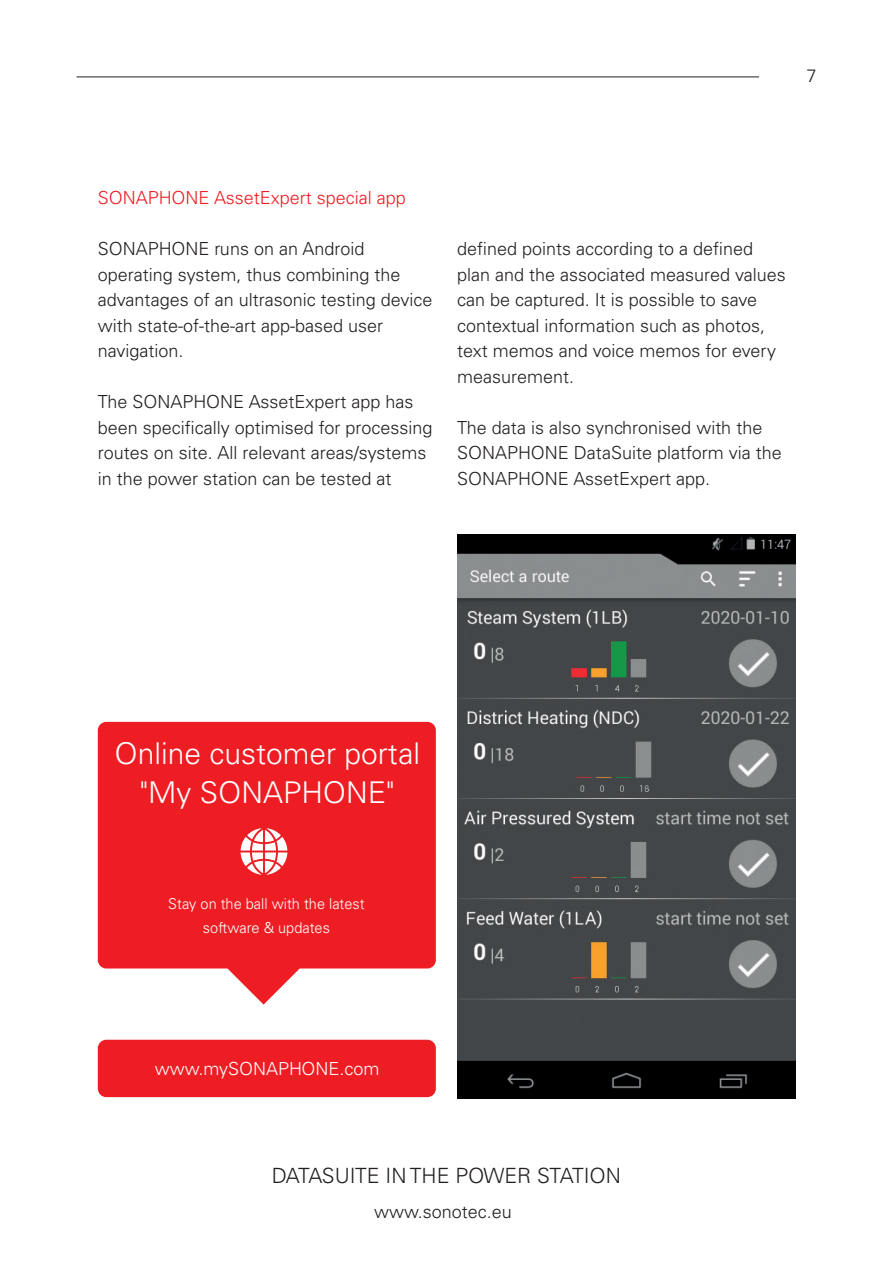
<style>
.page{position:relative;width:893px;height:1263px;background:#fff}
.page>*{position:absolute;margin:0;border:0;box-sizing:border-box;transform-origin:0 0}
.t1{font:300 30px/39px "Univers LT Std";color:#fff;text-align:center}
.t2{font:300 21px "Univers LT Std";color:#231f20}
.t3{font:300 18px/25.5px "Univers LT Std";color:#231f20}
.t4{font:300 18px "Univers LT Std";color:#ee1d23}
.t5{font:300 18px "Univers LT Std";color:#fff}
.t6{font:300 15px/24px "Univers LT Std";color:#fff;text-align:center}
</style>
<div class="page">
<hr style="left:77px;top:77px;width:682px;height:1px;background:#231f20">
<svg style="left:227px;top:968px;width:73px;height:36px"></svg>
<div style="left:98px;top:722px;width:338px;height:246px;background:#ee1d23;border-radius:9px"></div>
<div style="left:98px;top:1040px;width:338px;height:57px;background:#ee1d23;border-radius:9px"></div>
<svg style="left:241px;top:828px;width:46px;height:47px"></svg>
<img style="left:457px;top:535px;width:338px;height:563px">
<p class="t3" style="left:806px;top:63px;width:12px">7</p>
<p class="t4" style="left:98px;top:187px;width:309px">SONAPHONE AssetExpert special app</p>
<p class="t3" style="left:98px;top:236px;width:336px">SONAPHONE runs on an Android operating system, thus combining the advantages of an ultrasonic testing device with state-of-the-art app-based user navigation.</p>
<p class="t3" style="left:98px;top:389px;width:336px">The SONAPHONE AssetExpert app has been specifically optimised for processing routes on site. All relevant areas/systems in the power station can be tested at</p>
<p class="t3" style="left:457px;top:236px;width:330px">defined points according to a defined plan and the associated measured values can be captured. It is possible to save contextual information such as photos, text memos and voice memos for every measurement.</p>
<p class="t3" style="left:457px;top:415px;width:326px">The data is also synchronised with the<br>SONAPHONE DataSuite platform via the<br>SONAPHONE AssetExpert app.</p>
<h1 class="t1" style="left:114px;top:734px;width:307px">Online customer portal "My SONAPHONE"</h1>
<p class="t6" style="left:168px;top:892px;width:198px">Stay on the ball with the latest software &amp; updates</p>
<p class="t5" style="left:155px;top:1058px;width:226px">www.mySONAPHONE.com</p>
<p class="t2" style="left:272px;top:1162px;width:351px">DATASUITE IN THE POWER STATION</p>
<p class="t3" style="left:374px;top:1199px;width:139px">www.sonotec.eu</p>
</div>
